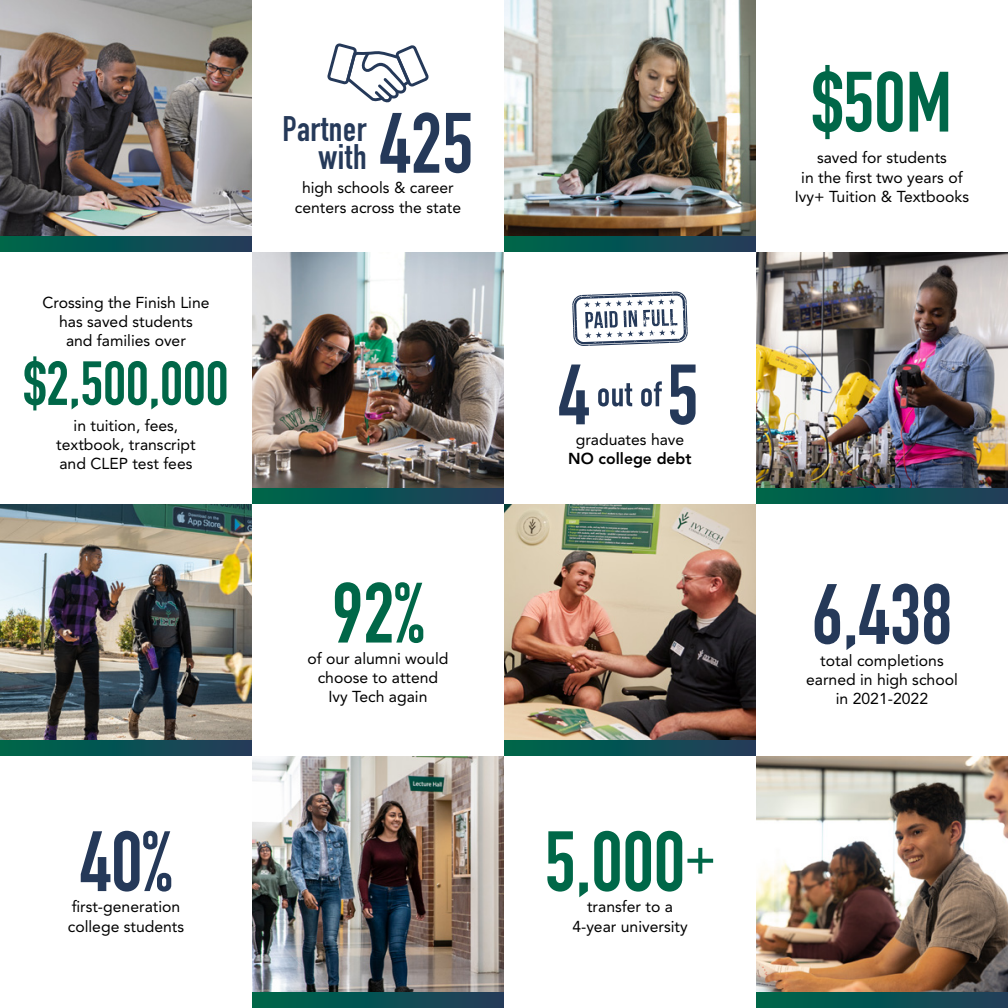
<style>
.page{position:relative;width:1008px;height:1008px;background:#fff}
.page>*{position:absolute;margin:0;border:0;box-sizing:border-box;transform-origin:0 0}
.t1{font:84px "DIN Engschrift LT Pro";color:#006748}
.t2{font:84px "DIN Engschrift LT Pro";color:#253959}
.t3{font:61.25px "DIN Engschrift LT Pro";color:#006748}
.t4{font:35px/28px "DIN Engschrift LT Pro";letter-spacing:.02em;color:#253959;text-align:right}
.t5{font:15.75px/19.2px "Avenir LT Std";color:#000;text-align:center}
.t6{font:800 15.75px "Avenir LT Std";color:#000}
</style>
<div class="page">
<img style="left:0;top:0;width:252px;height:236px">
<img style="left:0;top:504px;width:252px;height:236px">
<img style="left:252px;top:252px;width:252px;height:236px">
<img style="left:252px;top:756px;width:252px;height:236px">
<img style="left:504px;top:0;width:252px;height:236px">
<img style="left:504px;top:504px;width:252px;height:236px">
<img style="left:756px;top:252px;width:252px;height:236px">
<img style="left:756px;top:756px;width:252px;height:236px">
<svg style="left:327px;top:43px;width:102px;height:60px"></svg>
<svg style="left:598px;top:381px;width:64px;height:26px"></svg>
<svg style="left:559px;top:365px;width:30px;height:59px"></svg>
<svg style="left:670px;top:365px;width:26px;height:60px"></svg>
<svg style="left:572px;top:291px;width:116px;height:55px"></svg>
<div style="left:0;top:236px;width:252px;height:16px;background:linear-gradient(to right,#00674a,#223b5a)"></div>
<div style="left:252px;top:488px;width:252px;height:16px;background:linear-gradient(to right,#00674a,#223b5a)"></div>
<div style="left:0;top:740px;width:252px;height:16px;background:linear-gradient(to right,#00674a,#223b5a)"></div>
<div style="left:252px;top:992px;width:252px;height:16px;background:linear-gradient(to right,#00674a,#223b5a)"></div>
<div style="left:504px;top:236px;width:252px;height:16px;background:linear-gradient(to right,#00674a,#223b5a)"></div>
<div style="left:756px;top:488px;width:252px;height:16px;background:linear-gradient(to right,#00674a,#1f3e5a)"></div>
<div style="left:504px;top:740px;width:252px;height:16px;background:linear-gradient(to right,#00674a,#223b5a)"></div>
<div style="left:756px;top:992px;width:252px;height:16px;background:linear-gradient(to right,#00674a,#1f3e5a)"></div>
<p class="t5" style="left:42px;top:293px;width:169px">Crossing the Finish Line has saved students<br>and families over</p>
<h2 class="t3" style="left:23px;top:348px;width:207px">$2,500,000</h2>
<p class="t5" style="left:56px;top:416px;width:141px">in tuition, fees, textbook, transcript and CLEP test fees</p>
<h1 class="t2" style="left:80px;top:812px;width:94px">40%</h1>
<p class="t5" style="left:68px;top:897px;width:118px;text-align:left">first-generation college students</p>
<h3 class="t4" style="left:282px;top:115px;width:86px">Partner with</h3>
<h1 class="t2" style="left:380px;top:94px;width:95px">425</h1>
<p class="t5" style="left:295px;top:179px;width:168px">high schools &amp; career centers across the state</p>
<h1 class="t1" style="left:332px;top:564px;width:94px">92%</h1>
<p class="t5" style="left:308px;top:649px;width:142px">of our alumni would choose to attend<br>Ivy Tech again</p>
<p class="t5" style="left:576px;top:430px;width:110px">graduates have</p>
<p class="t6" style="left:568px;top:450px;width:125px">NO college debt</p>
<h1 class="t1" style="left:545px;top:812px;width:173px">5,000<sup>+</sup></h1>
<p class="t5" style="left:572px;top:897px;width:117px">transfer to a<br>4-year university</p>
<h1 class="t1" style="left:812px;top:53px;width:142px">$50M</h1>
<p class="t5" style="left:795px;top:148px;width:176px">saved for students<br>in the first two years of<br>Ivy+ Tuition &amp; Textbooks</p>
<h1 class="t2" style="left:812px;top:565px;width:142px">6,438</h1>
<p class="t5" style="left:806px;top:651px;width:153px">total completions earned in high school in 2021-2022</p>
</div>
